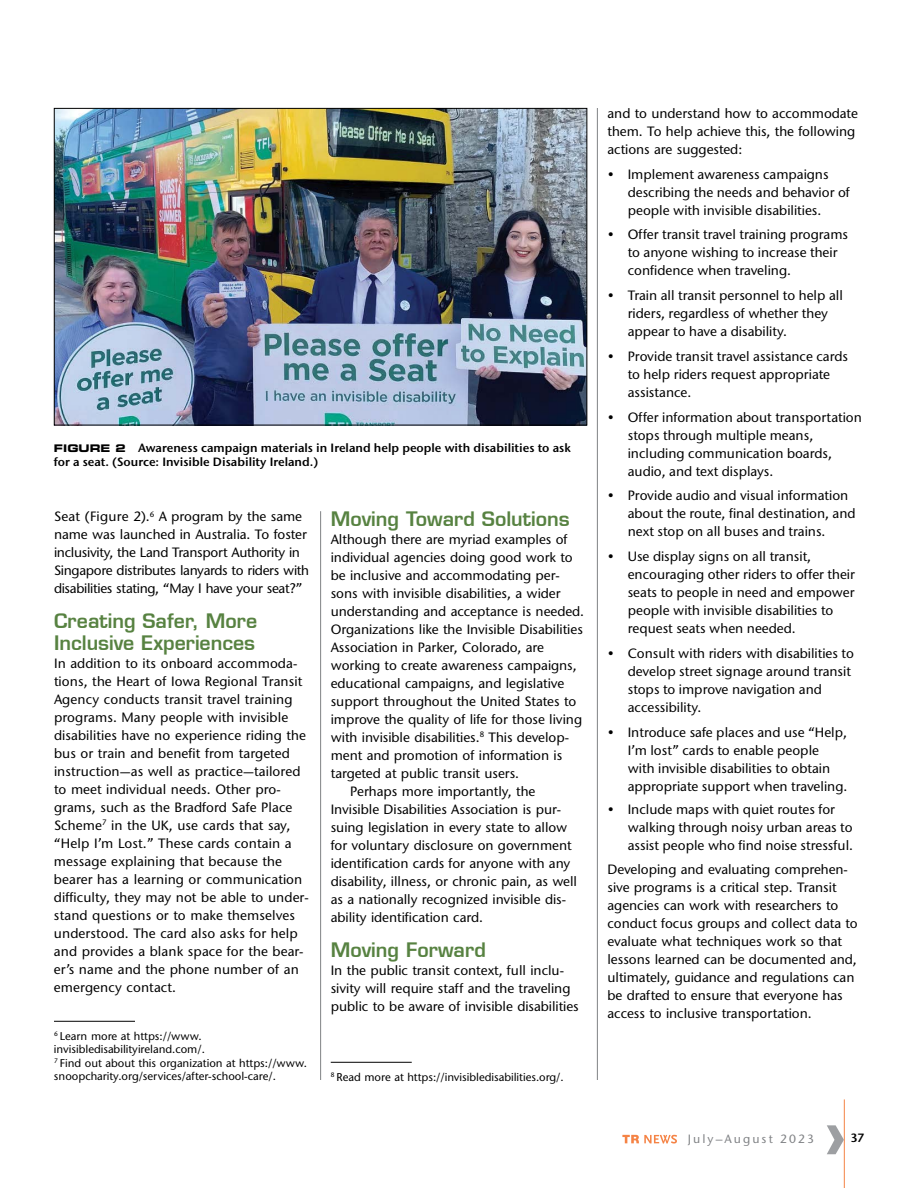
<style>
.page{position:relative;width:918px;height:1188px;background:#fff}
.page>*{position:absolute;margin:0;border:0;box-sizing:border-box;transform-origin:0 0}
.t1{font:600 19.5px/21.6px "Eurostile";color:#578241}
.t2{font:500 13.5px/18px "Stone Sans ITC Std";color:#000}
.t3{font:500 13.5px/18px "Stone Sans ITC Std";letter-spacing:-.025em;color:#000}
.t4{font:600 12px/14.4px "Stone Sans ITC Pro";color:#000}
.t5{font:500 12px "Stone Sans ITC Std";letter-spacing:.17em;color:#808285}
.t6{font:500 11.25px/13.5px "Stone Sans ITC Std";letter-spacing:-.005em;color:#000}
.s1{font-family:"Eurostile Bold Extended Two";font-weight:400;font-size:10.5px}
</style>
<div class="page">
<hr style="left:597px;top:108px;width:1px;height:972px;background:#808285">
<hr style="left:320px;top:511px;width:1px;height:569px;background:#808285">
<hr style="left:844px;top:1099px;width:1px;height:89px;background:#f58345">
<svg style="left:622px;top:1135px;width:55px;height:9px"></svg>
<svg style="left:827px;top:1125px;width:17px;height:29px"></svg>
<hr style="left:54px;top:1021px;width:81px;height:1px;background:#000">
<hr style="left:331px;top:1062px;width:81px;height:1px;background:#000">
<img style="left:56px;top:110px;width:529px;height:313px">
<div style="left:54px;top:108px;width:533px;height:317px;border:1px solid #000"></div>
<p class="t4" style="left:54px;top:440px;width:518px"><span class="s1">FIGURE 2</span> Awareness campaign materials in Ireland help people with disabilities to ask for a seat. (Source: Invisible Disability Ireland.)</p>
<p class="t3" style="left:54px;top:507px;width:257px">Seat (Figure 2).<sup>6</sup> A program by the same name was launched in Australia. To foster inclusivity, the Land Transport Authority in Singapore distributes lanyards to riders with disabilities stating, “May I have your seat?”</p>
<h1 class="t1" style="left:54px;top:610px;width:205px">Creating Safer, More<br>Inclusive Experiences</h1>
<p class="t2" style="left:54px;top:654px;width:256px">In addition to its onboard accommoda&shy;tions, the Heart of Iowa Regional Transit Agency conducts transit travel training programs. Many people with invisible disabilities have no experience riding the bus or train and benefit from targeted instruction—as well as practice—tailored to meet individual needs. Other pro&shy;grams, such as the Bradford Safe Place Scheme<sup>7</sup> in the UK, use cards that say, “Help I’m Lost.” These cards contain a message explaining that because the bearer has a learning or communication difficulty, they may not be able to under&shy;stand questions or to make themselves understood. The card also asks for help and provides a blank space for the bear&shy;er’s name and the phone number of an emergency contact.</p>
<p class="t6" style="left:54px;top:1029px;width:255px"><sup>6</sup> Learn more at https://www. invisibledisabilityireland.com/.<br><sup>7</sup> Find out about this organization at https://www. snoopcharity.org/services/after-school-care/.</p>
<h1 class="t1" style="left:331px;top:508px;width:240px">Moving Toward Solutions</h1>
<p class="t2" style="left:331px;top:530px;width:238px">Although there are myriad examples of</p>
<p class="t2" style="left:331px;top:548px;width:244px">individual agencies doing good work to</p>
<p class="t2" style="left:331px;top:566px;width:230px">be inclusive and accommodating per-</p>
<p class="t2" style="left:331px;top:584px;width:231px">sons with invisible disabilities, a wider</p>
<p class="t2" style="left:331px;top:602px;width:255px">understanding and acceptance is needed.</p>
<p class="t2" style="left:331px;top:620px;width:254px">Organizations like the Invisible Disabilities</p>
<p class="t2" style="left:331px;top:638px;width:215px">Association in Parker, Colorado, are</p>
<p class="t2" style="left:331px;top:656px;width:247px">working to create awareness campaigns,</p>
<p class="t2" style="left:331px;top:674px;width:235px">educational campaigns, and legislative</p>
<p class="t2" style="left:331px;top:692px;width:247px">support throughout the United States to</p>
<p class="t2" style="left:331px;top:710px;width:253px">improve the quality of life for those living</p>
<p class="t2" style="left:331px;top:728px;width:240px">with invisible disabilities.<sup>8</sup> This develop-</p>
<p class="t2" style="left:331px;top:746px;width:233px">ment and promotion of information is</p>
<p class="t2" style="left:331px;top:764px;width:190px">targeted at public transit users.</p>
<p class="t2" style="left:350px;top:782px;width:187px">Perhaps more importantly, the</p>
<p class="t2" style="left:331px;top:800px;width:232px">Invisible Disabilities Association is pur-</p>
<p class="t2" style="left:331px;top:818px;width:238px">suing legislation in every state to allow</p>
<p class="t2" style="left:331px;top:836px;width:242px">for voluntary disclosure on government</p>
<p class="t2" style="left:331px;top:854px;width:241px">identification cards for anyone with any</p>
<p class="t2" style="left:331px;top:872px;width:248px">disability, illness, or chronic pain, as well</p>
<p class="t2" style="left:331px;top:890px;width:237px">as a nationally recognized invisible dis-</p>
<p class="t2" style="left:331px;top:908px;width:154px">ability identification card.</p>
<h1 class="t1" style="left:331px;top:939px;width:157px">Moving Forward</h1>
<p class="t2" style="left:331px;top:961px;width:250px">In the public transit context, full inclu&shy;sivity will require staff and the traveling public to be aware of invisible disabilities</p>
<p class="t6" style="left:331px;top:1070px;width:235px"><sup>8</sup> Read more at https://invisibledisabilities.org/.</p>
<p class="t2" style="left:608px;top:104px;width:252px">and to understand how to accommodate them. To help achieve this, the following actions are suggested:</p>
<p class="t2" style="left:628px;top:165px;width:224px;text-indent:-20px">• Implement awareness campaigns describing the needs and behavior of people with invisible disabilities.</p>
<p class="t2" style="left:628px;top:226px;width:222px;text-indent:-20px">• Offer transit travel training programs to anyone wishing to increase their confidence when traveling.</p>
<p class="t2" style="left:628px;top:286px;width:217px;text-indent:-20px">• Train all transit personnel to help all riders, regardless of whether they appear to have a disability.</p>
<p class="t2" style="left:628px;top:347px;width:222px;text-indent:-20px">• Provide transit travel assistance cards to help riders request appropriate assistance.</p>
<p class="t2" style="left:628px;top:408px;width:236px;text-indent:-20px">• Offer information about transportation stops through multiple means, including communication boards, audio, and text displays.</p>
<p class="t2" style="left:628px;top:487px;width:229px;text-indent:-20px">• Provide audio and visual information about the route, final destination, and next stop on all buses and trains.</p>
<p class="t2" style="left:628px;top:547px;width:229px;text-indent:-20px">• Use display signs on all transit, encouraging other riders to offer their seats to people in need and empower people with invisible disabilities to request seats when needed.</p>
<p class="t2" style="left:628px;top:644px;width:228px;text-indent:-20px">• Consult with riders with disabilities to develop street signage around transit stops to improve navigation and accessibility.</p>
<p class="t2" style="left:628px;top:723px;width:221px;text-indent:-20px">• Introduce safe places and use “Help, I’m lost” cards to enable people with invisible disabilities to obtain appropriate support when traveling.</p>
<p class="t2" style="left:628px;top:800px;width:227px;text-indent:-20px">• Include maps with quiet routes for walking through noisy urban areas to assist people who find noise stressful.</p>
<p class="t2" style="left:608px;top:861px;width:252px">Developing and evaluating comprehen&shy;sive programs is a critical step. Transit agencies can work with researchers to conduct focus groups and collect data to evaluate what techniques work so that lessons learned can be documented and, ultimately, guidance and regulations can be drafted to ensure that everyone has access to inclusive transportation.</p>
<p class="t5" style="left:688px;top:1132px;width:128px">July–August 2023</p>
<p class="t4" style="left:851px;top:1131px;width:16px">37</p>
</div>
